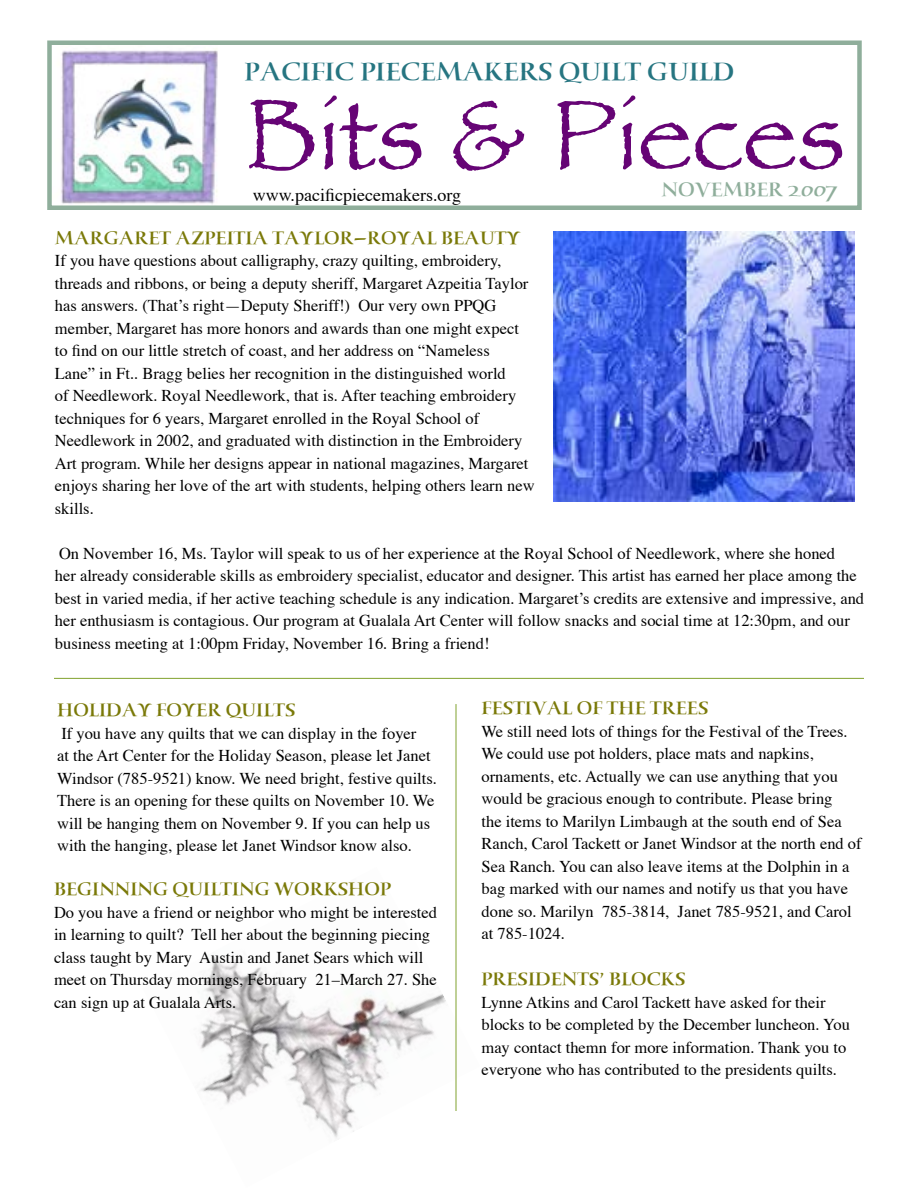
<style>
.page{position:relative;width:918px;height:1188px;background:#fff}
.page>*{position:absolute;margin:0;border:0;box-sizing:border-box;transform-origin:0 0}
.t1{font:102px "Papyrus";color:#660475}
.t2{font:27px "Humana Serif Md ITCTT Medium";color:#267581}
.t3{font:21px "Humana Serif Md ITCTT Medium";color:#8fae9b}
.t4{font:19.5px "Humana Serif Md ITCTT Medium";color:#7a7908}
.t5{font:18px "Times";color:#000}
.t6{font:16.5px/22.5px "Times";color:#000}
</style>
<div class="page">
<img style="left:200px;top:867px;width:256px;height:271px">
<img style="left:61px;top:50px;width:157px;height:154px">
<div style="left:47px;top:40px;width:815px;height:170px;border:4px solid #8fae9b"></div>
<img style="left:554px;top:232px;width:300px;height:270px">
<hr style="left:456px;top:704px;width:1px;height:407px;background:#81a22e">
<hr style="left:54px;top:678px;width:810px;height:1px;background:#81a22e">
<h2 class="t2" style="left:244px;top:55px;width:491px">PACIFIC PIECEMAKERS QUILT GUILD</h2>
<h1 class="t1" style="left:244px;top:73px;width:602px">Bits &amp; Pieces</h1>
<p class="t5" style="left:253px;top:184px;width:210px">www.pacificpiecemakers.org</p>
<p class="t3" style="left:662px;top:176px;width:178px">NOVEMBER 2007</p>
<p class="t4" style="left:55px;top:226px;width:467px">MARGARET AZPEITIA TAYLOR—ROYAL BEAUTY</p>
<p class="t6" style="left:55px;top:250px;width:481px">If you have questions about calligraphy, crazy quilting, embroidery, threads and ribbons, or being a deputy sheriff, Margaret Azpeitia Taylor has answers. (Thatʼs right—Deputy Sheriff!) Our very own PPQG member, Margaret has more honors and awards than one might expect to find on our little stretch of coast, and her address on “Nameless<br>Lane” in Ft.. Bragg belies her recognition in the distinguished world<br>of Needlework. Royal Needlework, that is. After teaching embroidery techniques for 6 years, Margaret enrolled in the Royal School of Needlework in 2002, and graduated with distinction in the Embroidery Art program. While her designs appear in national magazines, Margaret enjoys sharing her love of the art with students, helping others learn new skills.</p>
<p class="t6" style="left:55px;top:543px;width:811px">On November 16, Ms. Taylor will speak to us of her experience at the Royal School of Needlework, where she honed<br>her already considerable skills as embroidery specialist, educator and designer. This artist has earned her place among the best in varied media, if her active teaching schedule is any indication. Margaretʼs credits are extensive and impressive, and her enthusiasm is contagious. Our program at Gualala Art Center will follow snacks and social time at 12:30pm, and our business meeting at 1:00pm Friday, November 16. Bring a friend!</p>
<p class="t4" style="left:57px;top:698px;width:240px">HOLIDAY FOYER QUILTS</p>
<p class="t6" style="left:57px;top:723px;width:381px">If you have any quilts that we can display in the foyer<br>at the Art Center for the Holiday Season, please let Janet Windsor (785-9521) know. We need bright, festive quilts.<br>There is an opening for these quilts on November 10. We will be hanging them on November 9. If you can help us with the hanging, please let Janet Windsor know also.</p>
<p class="t4" style="left:54px;top:877px;width:339px">BEGINNING QUILTING WORKSHOP</p>
<p class="t6" style="left:54px;top:902px;width:385px">Do you have a friend or neighbor who might be interested in learning to quilt? Tell her about the beginning piecing class taught by Mary Austin and Janet Sears which will meet on Thursday mornings, February 21–March 27. She can sign up at Gualala Arts.</p>
<p class="t4" style="left:482px;top:696px;width:229px">FESTIVAL OF THE TREES</p>
<p class="t6" style="left:482px;top:721px;width:382px">We still need lots of things for the Festival of the Trees.<br>We could use pot holders, place mats and napkins, ornaments, etc. Actually we can use anything that you would be gracious enough to contribute. Please bring<br>the items to Marilyn Limbaugh at the south end of Sea Ranch, Carol Tackett or Janet Windsor at the north end of Sea Ranch. You can also leave items at the Dolphin in a bag marked with our names and notify us that you have done so. Marilyn 785-3814, Janet 785-9521, and Carol at 785-1024.</p>
<p class="t4" style="left:482px;top:967px;width:206px">PRESIDENTS’ BLOCKS</p>
<p class="t6" style="left:482px;top:992px;width:370px">Lynne Atkins and Carol Tackett have asked for their blocks to be completed by the December luncheon. You may contact themn for more information. Thank you to everyone who has contributed to the presidents quilts.</p>
</div>
